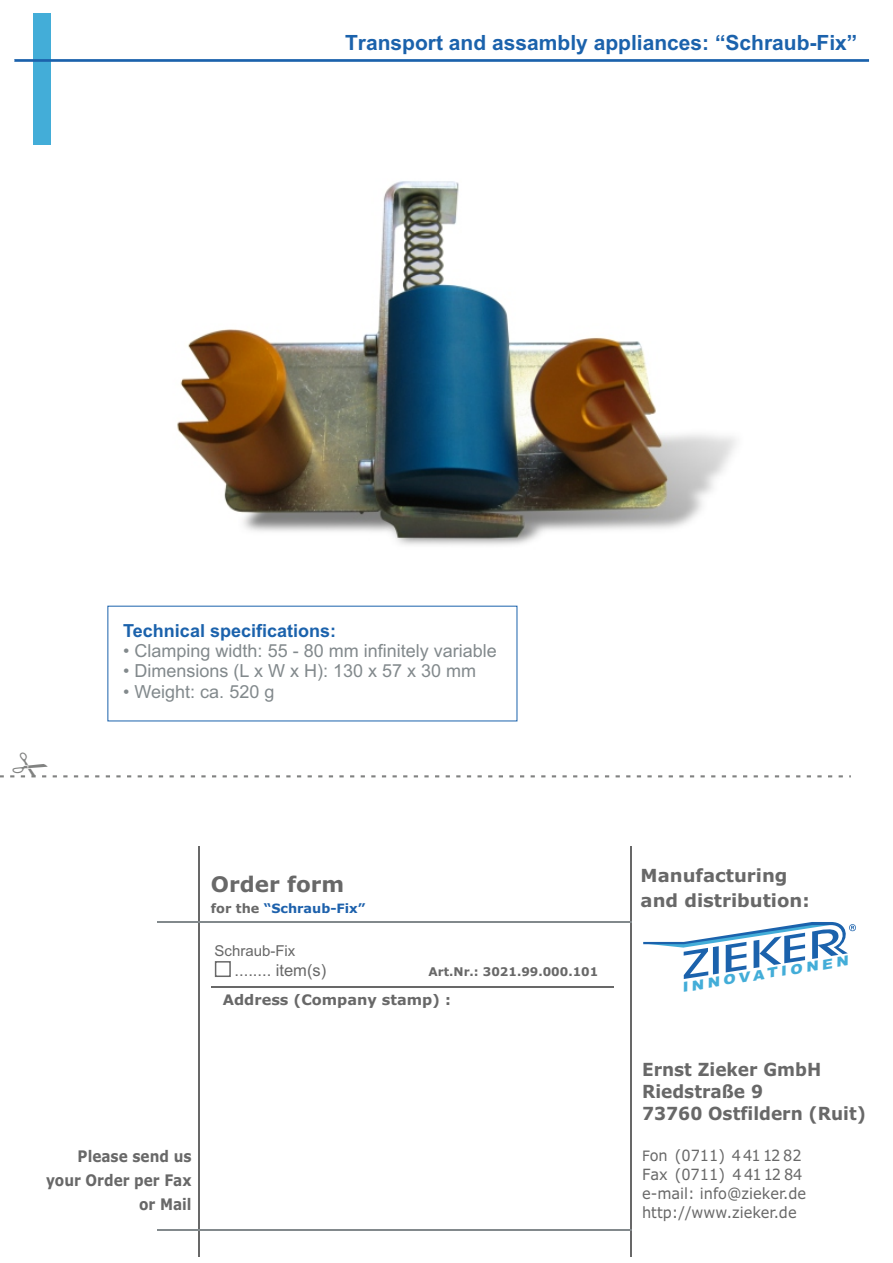
<style>
.page{position:relative;width:893px;height:1263px;background:#fff}
.page>*{position:absolute;margin:0;border:0;box-sizing:border-box;transform-origin:0 0}
.t1{font:700 21.45px "Verdana";color:#686868}
.t2{font:700 21px "Arial";color:#1b62ac}
.t3{font:700 18.15px/22px "Verdana";color:#686868;scale:.94 1}
.t4{font:18px "Arial";color:#82898c}
.t5{font:700 18px/24.9px "Verdana";color:#686868}
.t6{font:700 18px "Arial";color:#1b62ac}
.t7{font:16.5px "Arial";color:#686868}
.t8{font:700 15.9px/24px "Verdana";color:#686868;text-align:right;scale:.86 1}
.t9{font:15.45px/18.9px "Verdana";color:#686868;scale:.94 1}
.t10{font:15px "Arial";color:#686868}
.t11{font:700 14.55px "Verdana";color:#686868}
.t12{font:italic 900 13.5px "Arial";color:#43add8;scale:1.11 1}
.t13{font:700 12.9px "Verdana";color:#1d61ac}
.t14{font:700 12px "Verdana";color:#686868}
.s1{color:#686868}
.s2{font-size:14.4px}
</style>
<div class="page">
<img style="left:177px;top:181px;width:559px;height:364px">
<hr style="left:631px;top:846px;width:1px;height:411px;background:#686868">
<hr style="left:199px;top:846px;width:1px;height:411px;background:#686868">
<hr style="left:158px;top:921px;width:474px;height:2px;background:#82898c">
<hr style="left:158px;top:1229px;width:474px;height:2px;background:#82898c">
<hr style="left:211px;top:986px;width:403px;height:1px;background:#686868">
<div style="left:34px;top:13px;width:17px;height:132px;background:#43add8"></div>
<svg style="left:14px;top:59px;width:855px;height:3px;background:#3070b3"></svg>
<svg style="left:107px;top:605px;width:411px;height:117px"></svg>
<div style="left:215px;top:961px;width:16px;height:16px;border:2px solid #686868"></div>
<svg style="left:0;top:775px;width:851px;height:2px"></svg>
<svg style="left:643px;top:922px;width:213px;height:57px"></svg>
<p class="t2" style="left:345px;top:34px;width:514px">Transport and assambly appliances: “Schraub-Fix”</p>
<p class="t6" style="left:123px;top:624px;width:214px">Technical specifications:</p>
<p class="t4" style="left:123px;top:644px;width:375px">• Clamping width: 55 - 80 mm infinitely variable</p>
<p class="t4" style="left:123px;top:664px;width:354px">• Dimensions (L x W x H): 130 x 57 x 30 mm</p>
<p class="t4" style="left:123px;top:684px;width:153px">• Weight: ca. 520 g</p>
<p class="t1" style="left:211px;top:875px;width:135px">Order form</p>
<p class="t13" style="left:211px;top:903px;width:156px"><span class="s1">for the</span> “Schraub-Fix”</p>
<p class="t10" style="left:215px;top:945px;width:82px">Schraub-Fix</p>
<p class="t7" style="left:235px;top:964px;width:93px">........ item(s)</p>
<p class="t14" style="left:428px;top:967px;width:171px">Art.Nr.: 3021.99.000.101</p>
<p class="t11" style="left:223px;top:994px;width:230px">Address (Company stamp) :</p>
<p class="t8" style="left:46px;top:1145px;width:171px">Please send us your Order per Fax or Mail</p>
<p class="t5" style="left:641px;top:865px;width:171px">Manufacturing and distribution:</p>
<p class="t12" style="left:722px;top:977px;width:116px;rotate:-10deg">OVATIONEN</p>
<p class="t3" style="left:642px;top:1060px;width:240px">Ernst Zieker GmbH<br>Riedstraße 9<br>73760 Ostfildern (Ruit)</p>
<p class="t9" style="left:642px;top:1147px;width:176px"><span class="s2">F</span>on (0711) 4 41 12 82<br>Fax (0711) 4 41 12 84 e-mail: info@zieker.de http://www.zieker.de</p>
</div>
